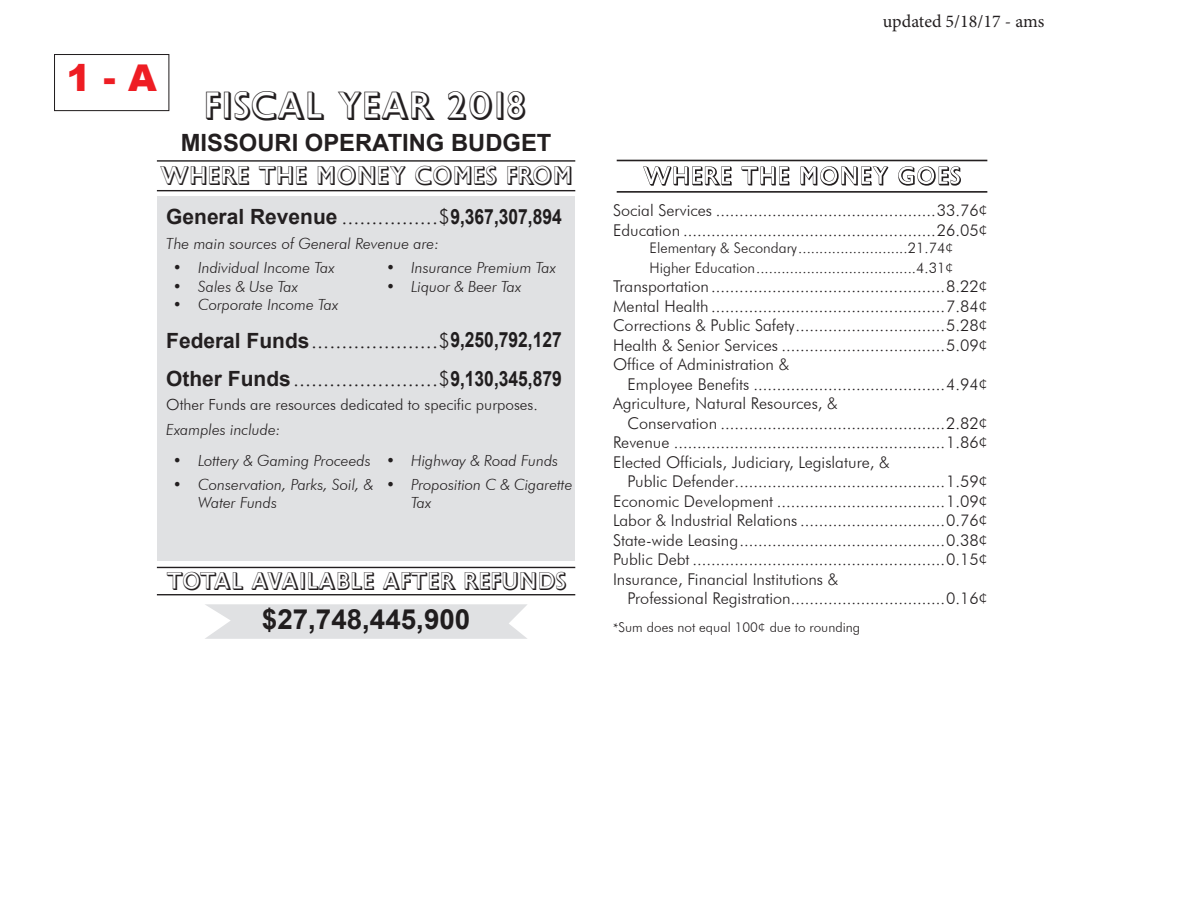
<style>
.page{position:relative;width:1188px;height:918px;background:#fff}
.page>*{position:absolute;margin:0;border:0;box-sizing:border-box;transform-origin:0 0}
.t1{font:37.8px "Gill Sans MT Shadow";color:#231f20}
.t2{font:900 36.9px "Arial";color:#ee1d23}
.t3{font:700 27.75px "Arial";color:#201d1e}
.t4{font:25.2px "Gill Sans MT Shadow";color:#231f20}
.t5{font:23.7px "Gill Sans MT Shadow";color:#231f20}
.t6{font:700 23.7px "Arial";color:#231f20}
.t7{font:300 21px/37.8px "Futura BT";color:#231f20}
.t8{font:18px "Minion Pro";letter-spacing:-.005em;color:#231f20}
.t9{font:300 16.2px/19.5px "Futura BT";color:#231f20;text-align:justify}
.t10{font:italic 300 15.45px/18.1px "Futura BT";color:#231f20}
.t11{font:300 15.45px "Futura BT";color:#231f20}
.t12{font:300 14.55px/19.5px "Futura BT";color:#231f20}
.t13{font:300 13.5px "Futura BT";color:#231f20}
.s1{font-family:"Arial";font-weight:700}
.s2{font-family:"Arial";font-weight:700;color:#201d1e}
.s3{font-size:27.9px;color:#231f20}
.s4{font-family:"Minion Pro";font-weight:400}
</style>
<div class="page">
<div style="left:54px;top:54px;width:115px;height:57px;border:1px solid #231f20"></div>
<svg style="left:643px;top:166px;width:318px;height:20px"></svg>
<hr style="left:617px;top:191px;width:370px;height:2px;background:#231f20">
<hr style="left:617px;top:160px;width:370px;height:1px;background:#231f20">
<svg style="left:205px;top:604px;width:322px;height:35px;background:#e2e3e5"></svg>
<div style="left:157px;top:196px;width:418px;height:365px;background:#e0e1e3"></div>
<hr style="left:157px;top:594px;width:418px;height:1px;background:#231f20">
<hr style="left:157px;top:567px;width:418px;height:1px;background:#231f20">
<hr style="left:157px;top:190px;width:418px;height:1px;background:#231f20">
<hr style="left:157px;top:160px;width:418px;height:2px;background:#231f20">
<h2 class="t2" style="left:67px;top:51px;width:92px">1 - A</h2>
<h1 class="t1" style="left:203px;top:80px;width:324px">FISCAL YEAR 2018</h1>
<h3 class="t6" style="left:181px;top:127px;width:372px">MISSOURI OPERATING BUDGET</h3>
<h3 class="t4" style="left:160px;top:158px;width:414px">WHERE THE MONEY COMES FROM</h3>
<p class="t7" style="left:166px;top:198px;width:397px"><span class="s1">General Revenue</span> ................$<span class="s2">9,367,307,894</span></p>
<p class="t10" style="left:166px;top:234px;width:274px">The main sources of General Revenue are:</p>
<p class="t10" style="left:173px;top:259px;width:163px">• Individual Income Tax</p>
<p class="t10" style="left:173px;top:277px;width:126px">• Sales &amp; Use Tax</p>
<p class="t10" style="left:173px;top:295px;width:167px">• Corporate Income Tax</p>
<p class="t10" style="left:386px;top:259px;width:171px">• Insurance Premium Tax</p>
<p class="t10" style="left:386px;top:277px;width:137px">• Liquor &amp; Beer Tax</p>
<p class="t7" style="left:166px;top:322px;width:397px"><span class="s1">Federal Funds</span>.....................$<span class="s2">9,250,792,127<br></span><span class="s1">Other Funds</span>........................$<span class="s2">9,130,345,879</span></p>
<p class="t11" style="left:166px;top:396px;width:373px">Other Funds are resources dedicated to specific purposes.</p>
<p class="t10" style="left:166px;top:420px;width:116px">Examples include:</p>
<p class="t10" style="left:173px;top:451px;width:199px">• Lottery &amp; Gaming Proceeds</p>
<p class="t10" style="left:198px;top:475px;width:176px;text-indent:-25px">• Conservation, Parks, Soil, &amp;<br>Water Funds</p>
<p class="t10" style="left:386px;top:451px;width:174px">• Highway &amp; Road Funds</p>
<p class="t10" style="left:411px;top:475px;width:163px;text-indent:-25px">• Proposition C &amp; Cigarette<br>Tax</p>
<h3 class="t5" style="left:166px;top:565px;width:401px">TOTAL AVAILABLE AFTER REFUNDS</h3>
<h3 class="t3" style="left:262px;top:601px;width:210px"><span class="s3">$</span>27,748,445,900</h3>
<p class="t8" style="left:883px;top:9px;width:163px">updated 5/18/17 - ams</p>
<p class="t9" style="left:613px;top:201px;width:377px">Social Services ...............................................33.76¢<br>Education ......................................................26.05¢</p>
<p class="t12" style="left:650px;top:238px;width:306px">Elementary &amp; Secondary..........................21.74¢<br>Higher Education......................................4.31¢</p>
<p class="t9" style="left:613px;top:277px;width:377px">Transportation ..................................................8.22¢ Mental Health ..................................................7.84¢ Corrections &amp; Public Safety................................5.28¢ Health &amp; Senior Services ...................................5.09¢ Office of Administration &amp;</p>
<p class="t9" style="left:613px;top:374px;width:377px;text-indent:15px">Employee Benefits .........................................4.94¢<br>Agriculture, Natural Resources, &amp;</p>
<p class="t9" style="left:613px;top:413px;width:377px;text-indent:15px">Conservation ................................................2.82¢ Revenue ..........................................................1.86¢ Elected Officials, Judiciary, Legislature, &amp;</p>
<p class="t9" style="left:613px;top:472px;width:377px;text-indent:15px">Public Defender.............................................1.59¢ Economic Development ....................................1.09¢ Labor &amp; Industrial Relations ...............................0.76¢ State-wide Leasing............................................0.38¢ Public Debt ......................................................0.15¢ Insurance, Financial Institutions &amp;</p>
<p class="t9" style="left:628px;top:589px;width:362px">Professional Registration.................................0.16¢</p>
<p class="t13" style="left:613px;top:619px;width:249px"><span class="s4">*</span>Sum does not equal 100¢ due to rounding</p>
</div>
